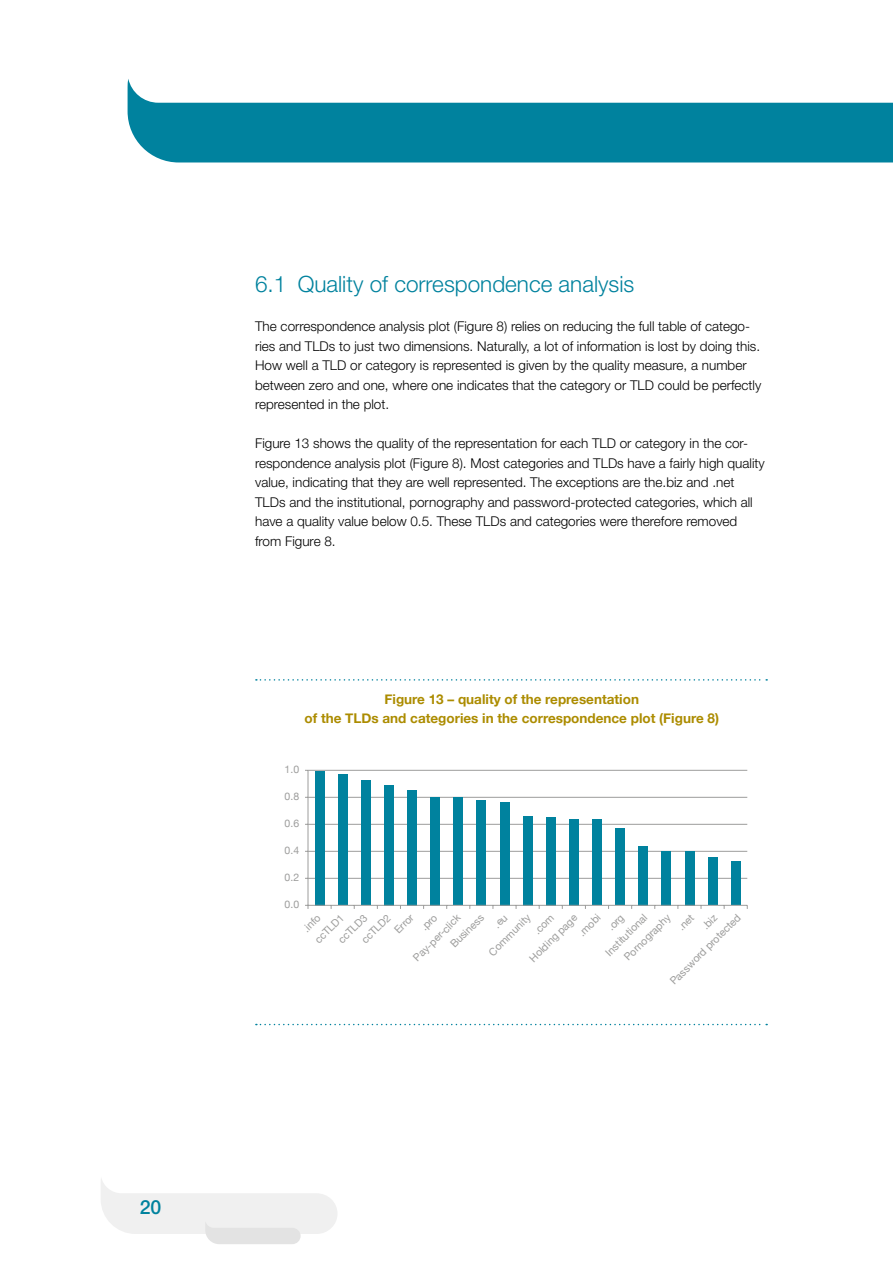
<style>
.page{position:relative;width:893px;height:1263px;background:#fff}
.page>*{position:absolute;margin:0;border:0;box-sizing:border-box;transform-origin:0 0}
.t1{font:300 22.5px "Helvetica Neue LT Std";color:#00829e}
.t2{font:500 19.5px "Helvetica Neue LT Pro";color:#00829e}
.t3{font:300 13.5px/19.5px "Helvetica Neue LT Std";color:#000}
.t4{font:700 13.5px/19.5px "Helvetica Neue";color:#ac8c00;text-align:center}
.t5{font:10.5px "Helvetica Neue";color:#9d9d9c}
</style>
<div class="page">
<svg style="left:101px;top:1179px;width:236px;height:65px"></svg>
<svg style="left:128px;top:79px;width:765px;height:83px;fill:#00829e"></svg>
<svg style="left:256px;top:679px;width:511px;height:2px"></svg>
<svg style="left:256px;top:1024px;width:511px;height:1px"></svg>
<hr style="left:308px;top:770px;width:439px;height:1px;background:#9d9d9c">
<hr style="left:308px;top:797px;width:439px;height:1px;background:#9d9d9c">
<hr style="left:308px;top:824px;width:439px;height:1px;background:#9d9d9c">
<hr style="left:308px;top:851px;width:439px;height:1px;background:#9d9d9c">
<hr style="left:308px;top:878px;width:439px;height:1px;background:#9d9d9c">
<div style="left:731px;top:861px;width:9px;height:44px;background:#00829e"></div>
<div style="left:708px;top:857px;width:9px;height:48px;background:#00829e"></div>
<div style="left:685px;top:851px;width:9px;height:54px;background:#00829e"></div>
<div style="left:662px;top:851px;width:9px;height:54px;background:#00829e"></div>
<div style="left:639px;top:846px;width:9px;height:59px;background:#00829e"></div>
<div style="left:615px;top:828px;width:10px;height:77px;background:#00829e"></div>
<div style="left:592px;top:819px;width:10px;height:86px;background:#00829e"></div>
<div style="left:569px;top:819px;width:9px;height:86px;background:#00829e"></div>
<div style="left:546px;top:817px;width:9px;height:88px;background:#00829e"></div>
<div style="left:523px;top:816px;width:9px;height:89px;background:#00829e"></div>
<div style="left:500px;top:802px;width:9px;height:103px;background:#00829e"></div>
<div style="left:477px;top:800px;width:9px;height:105px;background:#00829e"></div>
<div style="left:454px;top:797px;width:9px;height:108px;background:#00829e"></div>
<div style="left:431px;top:797px;width:9px;height:108px;background:#00829e"></div>
<div style="left:407px;top:790px;width:10px;height:115px;background:#00829e"></div>
<div style="left:384px;top:785px;width:10px;height:120px;background:#00829e"></div>
<div style="left:361px;top:780px;width:9px;height:125px;background:#00829e"></div>
<div style="left:338px;top:774px;width:9px;height:131px;background:#00829e"></div>
<div style="left:315px;top:771px;width:9px;height:134px;background:#00829e"></div>
<hr style="left:308px;top:770px;width:1px;height:135px;background:#9d9d9c">
<hr style="left:308px;top:905px;width:439px;height:1px;background:#9d9d9c">
<h2 class="t2" style="left:140px;top:1195px;width:23px">20</h2>
<h1 class="t1" style="left:255px;top:271px;width:381px">6.1 Quality of correspondence analysis</h1>
<p class="t3" style="left:255px;top:317px;width:508px">The correspondence analysis plot (Figure 8) relies on reducing the full table of catego&shy;ries and TLDs to just two dimensions. Naturally, a lot of information is lost by doing this.<br>How well a TLD or category is represented is given by the quality measure, a number between zero and one, where one indicates that the category or TLD could be perfectly represented in the plot.</p>
<p class="t3" style="left:255px;top:434px;width:511px">Figure 13 shows the quality of the representation for each TLD or category in the cor&shy;respondence analysis plot (Figure 8). Most categories and TLDs have a fairly high quality value, indicating that they are well represented. The exceptions are the.biz and .net TLDs and the institutional, pornography and password-protected categories, which all have a quality value below 0.5. These TLDs and categories were therefore removed from Figure 8.</p>
<p class="t4" style="left:304px;top:689px;width:416px">Figure 13 – quality of the representation<br>of the TLDs and categories in the correspondence plot (Figure 8)</p>
<p class="t5" style="left:285px;top:763px;width:16px">1.0</p>
<p class="t5" style="left:285px;top:790px;width:16px">0.8</p>
<p class="t5" style="left:285px;top:817px;width:16px">0.6</p>
<p class="t5" style="left:285px;top:844px;width:16px">0.4</p>
<p class="t5" style="left:285px;top:871px;width:16px">0.2</p>
<p class="t5" style="left:285px;top:898px;width:16px">0.0</p>
<p class="t5" style="left:410px;top:955px;width:64px;rotate:-45deg">Pay-per-click</p>
<p class="t5" style="left:335px;top:937px;width:38px;rotate:-45deg">ccTLD3</p>
<p class="t5" style="left:667px;top:978px;width:96px;rotate:-45deg">Password protected</p>
<p class="t5" style="left:603px;top:949px;width:56px;rotate:-45deg">Institutional</p>
<p class="t5" style="left:527px;top:956px;width:64px;rotate:-45deg">Holding page</p>
<p class="t5" style="left:576px;top:930px;width:28px;rotate:-45deg">.mobi</p>
<p class="t5" style="left:605px;top:924px;width:20px;rotate:-45deg">.org</p>
<p class="t5" style="left:359px;top:937px;width:38px;rotate:-45deg">ccTLD2</p>
<p class="t5" style="left:392px;top:927px;width:24px;rotate:-45deg">Error</p>
<p class="t5" style="left:418px;top:924px;width:20px;rotate:-45deg">.pro</p>
<p class="t5" style="left:621px;top:954px;width:62px;rotate:-45deg">Pornography</p>
<p class="t5" style="left:675px;top:924px;width:19px;rotate:-45deg">.net</p>
<p class="t5" style="left:699px;top:923px;width:18px;rotate:-45deg">.biz</p>
<p class="t5" style="left:312px;top:937px;width:38px;rotate:-45deg">ccTLD1</p>
<p class="t5" style="left:448px;top:941px;width:44px;rotate:-45deg">Business</p>
<p class="t5" style="left:486px;top:949px;width:56px;rotate:-45deg">Community</p>
<p class="t5" style="left:531px;top:928px;width:25px;rotate:-45deg">.com</p>
<p class="t5" style="left:300px;top:925px;width:22px;rotate:-45deg">.info</p>
</div>
